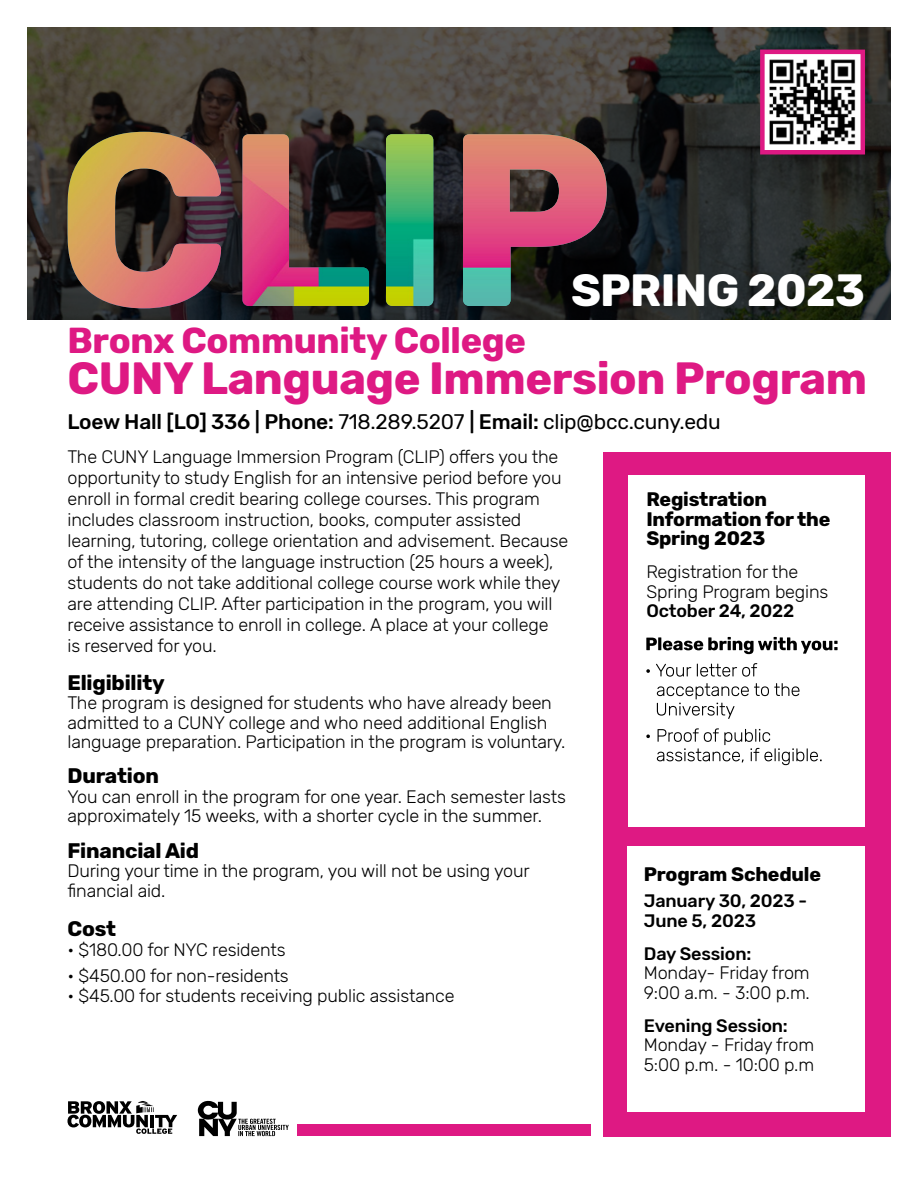
<style>
.page{position:relative;width:918px;height:1188px;background:#fff}
.page>*{position:absolute;margin:0;border:0;box-sizing:border-box;transform-origin:0 0}
.t1{font:700 45px "Rubik";letter-spacing:-.01em;color:#de1983}
.t2{font:700 45px "Rubik";letter-spacing:-.015em;color:#fff}
.t3{font:700 36px "Rubik";letter-spacing:-.01em;color:#de1983}
.t4{font:500 21px "Rubik";letter-spacing:-.01em;color:#000}
.t5{font:700 21px "Rubik";letter-spacing:-.01em;color:#000}
.t6{font:700 19.5px/19.5px "Rubik";letter-spacing:-.01em;color:#000}
.t7{font:300 18px/21px "Rubik";letter-spacing:-.01em;color:#000}
.t8{font:500 18px/19.5px "Rubik";letter-spacing:-.01em;color:#000}
.s1{font-weight:400}
</style>
<div class="page">
<svg style="left:27px;top:27px;width:864px;height:293px;background:#34332e"></svg>
<div style="left:604px;top:452px;width:287px;height:684px;background:#de1983"></div>
<img style="left:68px;top:132px;width:539px;height:176px">
<div style="left:297px;top:1125px;width:294px;height:11px;background:#de1983"></div>
<div style="left:629px;top:475px;width:236px;height:351px;background:#fff"></div>
<div style="left:627px;top:846px;width:238px;height:265px;background:#fff"></div>
<svg style="left:646px;top:637px;width:192px;height:17px"></svg>
<svg style="left:646px;top:663px;width:111px;height:14px"></svg>
<svg style="left:657px;top:683px;width:143px;height:36px"></svg>
<svg style="left:646px;top:728px;width:176px;height:37px"></svg>
<svg style="left:198px;top:1101px;width:91px;height:35px"></svg>
<svg style="left:68px;top:1101px;width:109px;height:33px"></svg>
<img style="left:765px;top:55px;width:95px;height:95px">
<div style="left:760px;top:50px;width:105px;height:105px;border:4px solid #de1983"></div>
<h1 class="t2" style="left:571px;top:264px;width:296px">SPRING 2023</h1>
<h2 class="t3" style="left:68px;top:320px;width:460px">Bronx Community College</h2>
<h1 class="t1" style="left:68px;top:352px;width:801px">CUNY Language Immersion Program</h1>
<p class="t4" style="left:68px;top:410px;width:655px">Loew Hall [LO] 336 | Phone: <span class="s1">718.289.5207</span> | Email: <span class="s1">clip@bcc.cuny.edu</span></p>
<p class="t7" style="left:68px;top:447px;width:502px">The CUNY Language Immersion Program (CLIP) offers you the opportunity to study English for an intensive period before you enroll in formal credit bearing college courses. This program includes classroom instruction, books, computer assisted learning, tutoring, college orientation and advisement. Because of the intensity of the language instruction (25 hours a week), students do not take additional college course work while they are attending CLIP. After participation in the program, you will receive assistance to enroll in college. A place at your college<br>is reserved for you.</p>
<p class="t5" style="left:68px;top:670px;width:99px">Eligibility</p>
<p class="t7" style="left:68px;top:694px;width:499px;line-height:19.5px">The program is designed for students who have already been admitted to a CUNY college and who need additional English language preparation. Participation in the program is voluntary.</p>
<p class="t5" style="left:68px;top:764px;width:93px">Duration</p>
<p class="t7" style="left:68px;top:787px;width:500px;line-height:19.5px">You can enroll in the program for one year. Each semester lasts approximately 15 weeks, with a shorter cycle in the summer.</p>
<p class="t5" style="left:68px;top:838px;width:133px">Financial Aid</p>
<p class="t7" style="left:68px;top:862px;width:464px;line-height:19.5px">During your time in the program, you will not be using your financial aid.</p>
<p class="t5" style="left:68px;top:917px;width:50px">Cost</p>
<p class="t7" style="left:68px;top:940px;width:220px">• $180.00 for NYC residents</p>
<p class="t7" style="left:68px;top:966px;width:223px">• $450.00 for non-residents</p>
<p class="t7" style="left:68px;top:985px;width:389px">• $45.00 for students receiving public assistance</p>
<p class="t6" style="left:646px;top:490px;width:186px">Registration<br>Information for the<br>Spring 2023</p>
<p class="t7" style="left:646px;top:563px;width:184px;line-height:19.5px">Registration for the<br>Spring Program begins</p>
<p class="t8" style="left:646px;top:602px;width:150px">October 24, 2022</p>
<p class="t6" style="left:644px;top:865px;width:179px">Program Schedule</p>
<p class="t8" style="left:644px;top:892px;width:165px">January 30, 2023 -<br>June 5, 2023</p>
<p class="t8" style="left:644px;top:944px;width:109px">Day Session:</p>
<p class="t7" style="left:644px;top:964px;width:168px;line-height:19.5px">Monday- Friday from<br>9:00 a.m. - 3:00 p.m.</p>
<p class="t8" style="left:644px;top:1016px;width:145px">Evening Session:</p>
<p class="t7" style="left:644px;top:1036px;width:172px;line-height:19.5px">Monday - Friday from<br>5:00 p.m. - 10:00 p.m</p>
</div>
